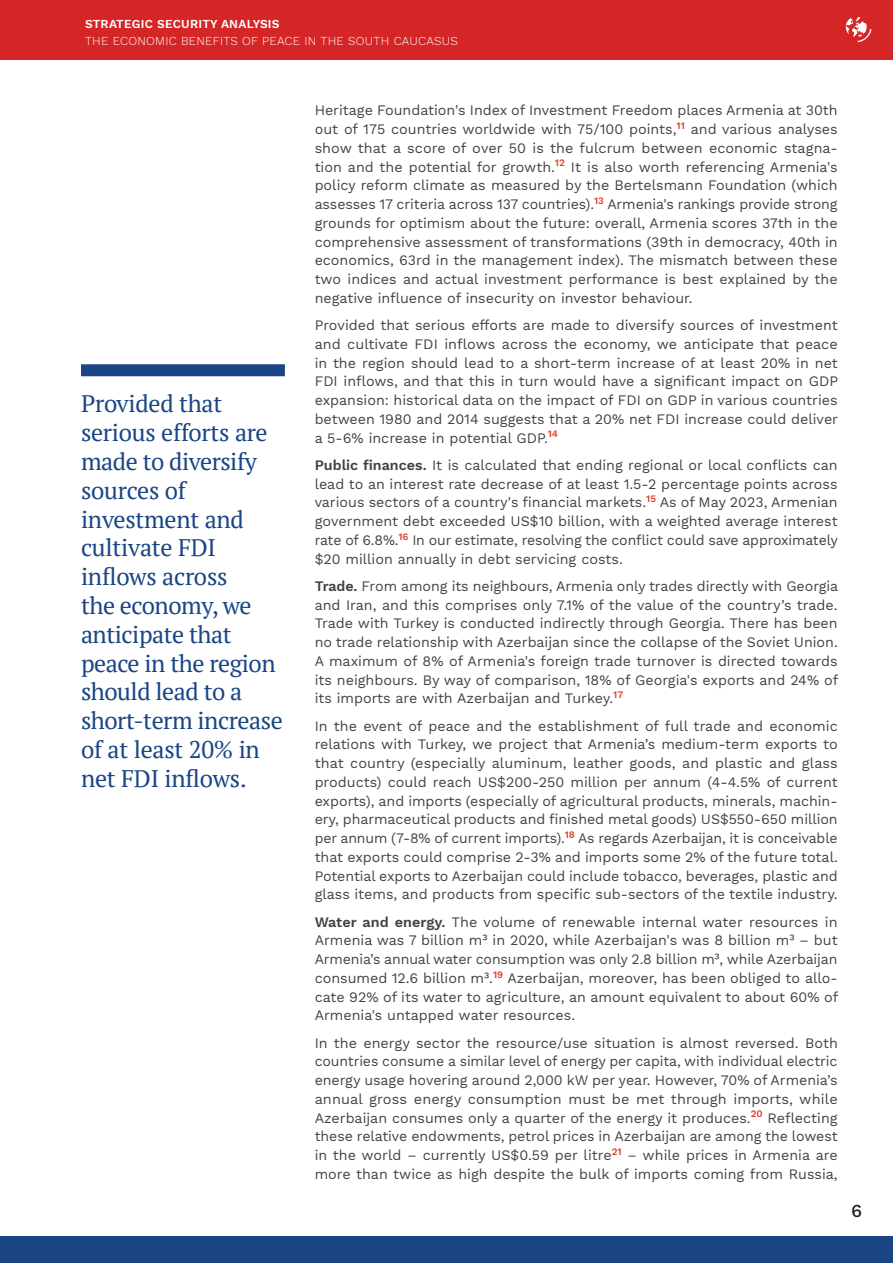
<style>
.page{position:relative;width:893px;height:1263px;background:#fff}
.page>*{position:absolute;margin:0;border:0;box-sizing:border-box;transform-origin:0 0}
.Quotes{font:24px/28.8px "PT Serif";letter-spacing:-.02em;color:#1a4686}
.t1{font:500 18px "Work Sans";color:#1c1c1b}
.BODY_COPY{font:14.25px/18.8px "Work Sans";color:#434242;text-align:justify}
.t2{font:300 12px "Work Sans";letter-spacing:.02em;color:#fff}
.t3{font:600 12px "Work Sans";letter-spacing:.02em;color:#fff}
.s1{font-weight:600}
</style>
<div class="page">
<div style="left:0;top:0;width:893px;height:60px;background:#d52627"></div>
<div style="left:0;top:1236px;width:893px;height:27px;background:#1a4686"></div>
<svg style="left:846px;top:17px;width:25px;height:25px"></svg>
<div style="left:81px;top:364px;width:204px;height:12px;background:#1a4686"></div>
<p class="t3" style="left:85px;top:17px;width:196px">STRATEGIC SECURITY ANALYSIS</p>
<p class="t2" style="left:85px;top:34px;width:374px">THE ECONOMIC BENEFITS OF PEACE IN THE SOUTH CAUCASUS</p>
<p class="Quotes" style="left:81px;top:389px;width:203px">Provided that serious efforts are made to diversify sources of investment and cultivate FDI inflows across<br>the economy, we anticipate that peace in the region should lead to a short-term increase of at least 20% in net FDI inflows.</p>
<p class="BODY_COPY" style="left:315px;top:102px;width:525px">Heritage Foundation's Index of Investment Freedom places Armenia at 30th out of 175 countries worldwide with 75/100 points,<sup>11</sup> and various analyses show that a score of over 50 is the fulcrum between economic stagna&shy;tion and the potential for growth.<sup>12</sup> It is also worth referencing Armenia's policy reform climate as measured by the Bertelsmann Foundation (which assesses 17 criteria across 137 countries).<sup>13</sup> Armenia's rankings provide strong grounds for optimism about the future: overall, Armenia scores 37th in the comprehensive assessment of transformations (39th in democracy, 40th in economics, 63rd in the management index). The mismatch between these two indices and actual investment performance is best explained by the negative influence of insecurity on investor behaviour.</p>
<p class="BODY_COPY" style="left:315px;top:316px;width:525px">Provided that serious efforts are made to diversify sources of investment and cultivate FDI inflows across the economy, we anticipate that peace in the region should lead to a short-term increase of at least 20% in net FDI inflows, and that this in turn would have a significant impact on GDP expansion: historical data on the impact of FDI on GDP in various countries between 1980 and 2014 suggests that a 20% net FDI increase could deliver a 5-6% increase in potential GDP.<sup>14</sup></p>
<p class="BODY_COPY" style="left:315px;top:456px;width:525px"><span class="s1">Public finances.</span> It is calculated that ending regional or local conflicts can lead to an interest rate decrease of at least 1.5-2 percentage points across various sectors of a country's financial markets.<sup>15</sup> As of May 2023, Armenian government debt exceeded US$10 billion, with a weighted average interest rate of 6.8%.<sup>16</sup> In our estimate, resolving the conflict could save approximately $20 million annually in debt servicing costs.</p>
<p class="BODY_COPY" style="left:315px;top:577px;width:525px"><span class="s1">Trade.</span> From among its neighbours, Armenia only trades directly with Georgia and Iran, and this comprises only 7.1% of the value of the country’s trade.<br>Trade with Turkey is conducted indirectly through Georgia. There has been no trade relationship with Azerbaijan since the collapse of the Soviet Union.<br>A maximum of 8% of Armenia's foreign trade turnover is directed towards its neighbours. By way of comparison, 18% of Georgia's exports and 24% of its imports are with Azerbaijan and Turkey.<sup>17</sup></p>
<p class="BODY_COPY" style="left:315px;top:717px;width:525px">In the event of peace and the establishment of full trade and economic relations with Turkey, we project that Armenia’s medium-term exports to that country (especially aluminum, leather goods, and plastic and glass products) could reach US$200-250 million per annum (4-4.5% of current exports), and imports (especially of agricultural products, minerals, machin&shy;ery, pharmaceutical products and finished metal goods) US$550-650 million per annum (7-8% of current imports).<sup>18</sup> As regards Azerbaijan, it is conceivable that exports could comprise 2-3% and imports some 2% of the future total.<br>Potential exports to Azerbaijan could include tobacco, beverages, plastic and glass items, and products from specific sub-sectors of the textile industry.</p>
<p class="BODY_COPY" style="left:315px;top:913px;width:525px"><span class="s1">Water and energy.</span> The volume of renewable internal water resources in Armenia was 7 billion m³ in 2020, while Azerbaijan's was 8 billion m³ – but Armenia’s annual water consumption was only 2.8 billion m³, while Azerbaijan consumed 12.6 billion m³.<sup>19</sup> Azerbaijan, moreover, has been obliged to allo&shy;cate 92% of its water to agriculture, an amount equivalent to about 60% of Armenia's untapped water resources.</p>
<p class="BODY_COPY" style="left:315px;top:1034px;width:525px">In the energy sector the resource/use situation is almost reversed. Both countries consume a similar level of energy per capita, with individual electric energy usage hovering around 2,000 kW per year. However, 70% of Armenia’s annual gross energy consumption must be met through imports, while Azerbaijan consumes only a quarter of the energy it produces.<sup>20</sup> Reflecting these relative endowments, petrol prices in Azerbaijan are among the lowest in the world – currently US$0.59 per litre<sup>21</sup> – while prices in Armenia are more than twice as high despite the bulk of imports coming from Russia,</p>
<p class="t1" style="left:851px;top:1201px;width:13px">6</p>
</div>
